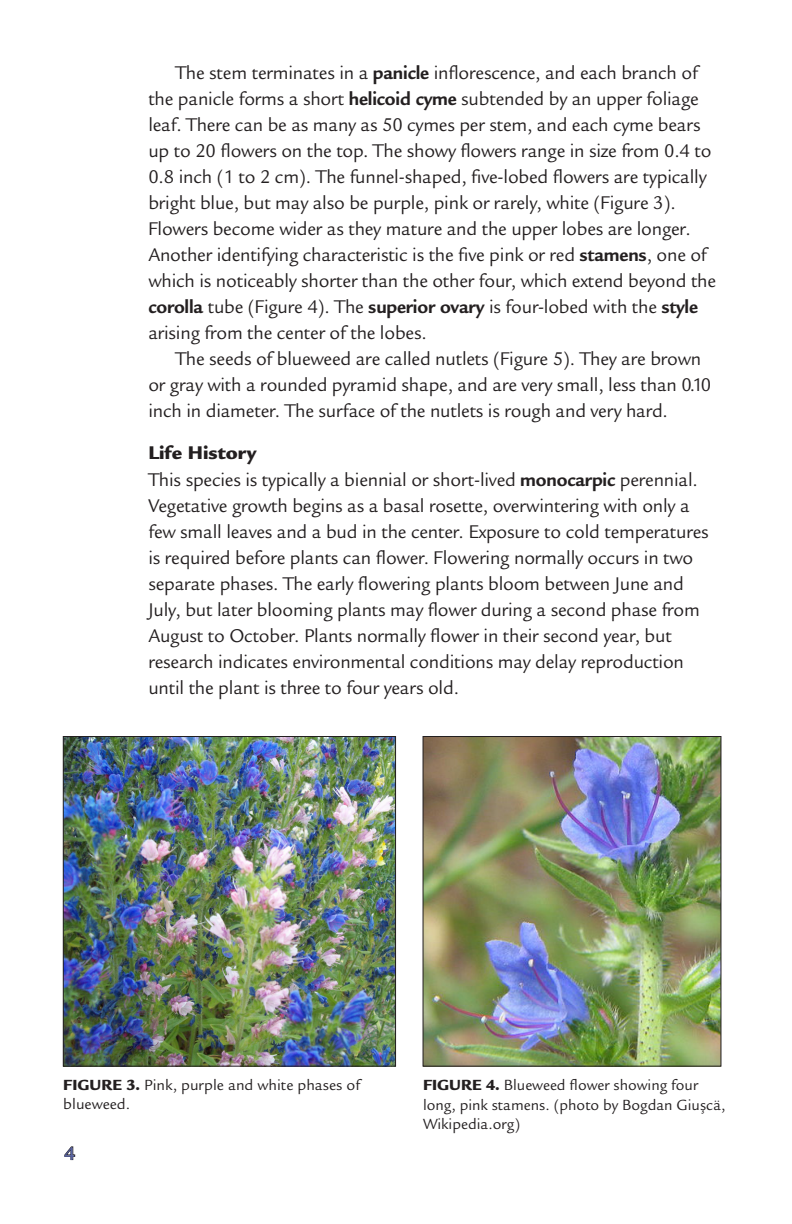
<style>
.page{position:relative;width:792px;height:1224px;background:#fff}
.page>*{position:absolute;margin:0;border:0;box-sizing:border-box;transform-origin:0 0}
.text1{font:20px/26px "Legacy Sans";letter-spacing:-.01em;color:#231f20}
.text2{font:20px/26px "Legacy Sans";letter-spacing:-.01em;color:#231f20}
.sub{font:900 20px "Legacy Sans";color:#231f20}
._1sub{font:500 20px "Legacy Sans";color:#5661a0}
.t1{font:16px/19.2px "Legacy Sans";color:#231f20}
.s1{font-weight:700}
.s2{font-weight:900}
</style>
<div class="page">
<img style="left:65px;top:738px;width:329px;height:326px">
<div style="left:63px;top:736px;width:333px;height:330px;border:1px solid #231f20"></div>
<img style="left:425px;top:738px;width:294px;height:326px">
<div style="left:423px;top:736px;width:298px;height:330px;border:1px solid #231f20"></div>
<svg style="left:64px;top:1146px;width:12px;height:15px"></svg>
<p class="text1" style="left:148px;top:59px;width:569px;text-indent:27px">The stem terminates in a <span class="s1">panicle</span> inflorescence, and each branch of the panicle forms a short <span class="s1">helicoid cyme</span> subtended by an upper foliage leaf. There can be as many as 50 cymes per stem, and each cyme bears up to 20 flowers on the top. The showy flowers range in size from 0.4 to 0.8 inch (1 to 2 cm). The funnel-shaped, five-lobed flowers are typically bright blue, but may also be purple, pink or rarely, white (Figure 3).<br>Flowers become wider as they mature and the upper lobes are longer.<br>Another identifying characteristic is the five pink or red <span class="s1">stamens</span>, one of which is noticeably shorter than the other four, which extend beyond the <span class="s1">corolla</span> tube (Figure 4). The <span class="s1">superior ovary</span> is four-lobed with the <span class="s1">style </span>arising from the center of the lobes.</p>
<p class="text1" style="left:148px;top:345px;width:564px;text-indent:27px">The seeds of blueweed are called nutlets (Figure 5). They are brown or gray with a rounded pyramid shape, and are very small, less than 0.10 inch in diameter. The surface of the nutlets is rough and very hard.</p>
<p class="sub" style="left:148px;top:441px;width:110px">Life History</p>
<p class="text2" style="left:148px;top:467px;width:562px">This species is typically a biennial or short-lived <span class="s1">monocarpic</span> perennial.<br>Vegetative growth begins as a basal rosette, overwintering with only a few small leaves and a bud in the center. Exposure to cold temperatures is required before plants can flower. Flowering normally occurs in two separate phases. The early flowering plants bloom between June and July, but later blooming plants may flower during a second phase from August to October. Plants normally flower in their second year, but research indicates environmental conditions may delay reproduction until the plant is three to four years old.</p>
<p class="t1" style="left:63px;top:1075px;width:298px"><span class="s2">FIGURE 3.</span> Pink, purple and white phases of blueweed.</p>
<p class="_1sub" style="left:64px;top:1142px;width:12px">4</p>
<p class="t1" style="left:423px;top:1076px;width:304px"><span class="s2">FIGURE 4.</span> Blueweed flower showing four long, pink stamens. (photo by Bogdan Giu¸scä,<br>Wikipedia.org)</p>
</div>
